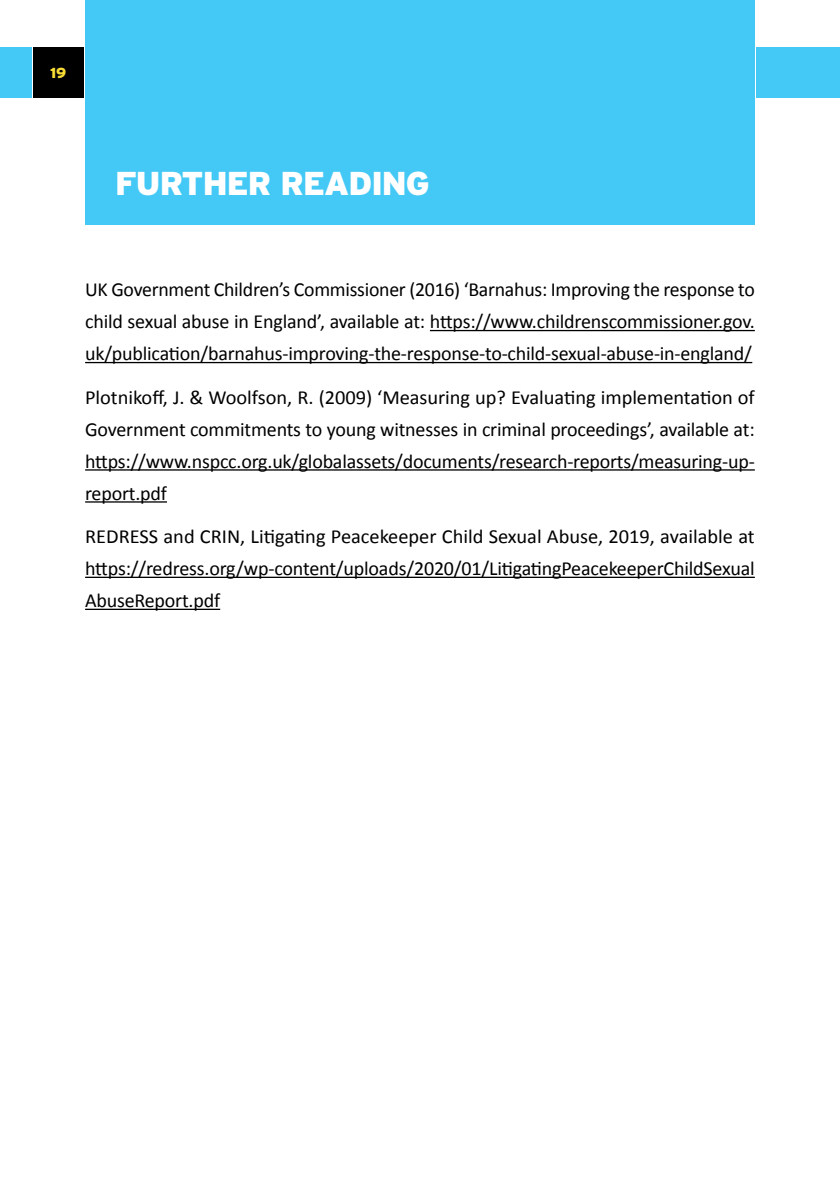
<style>
.page{position:relative;width:840px;height:1191px;background:#fff}
.page>*{position:absolute;margin:0;border:0;box-sizing:border-box;transform-origin:0 0}
.t1{font:900 33px "Interstate";letter-spacing:-.03em;color:#fff}
.t2{font:20px/32px "Calibri";letter-spacing:-.01em;color:#000;text-align:justify}
.t3{font:900 14.6px "Interstate";color:#fadd36}
</style>
<div class="page">
<div style="left:755px;top:47px;width:84px;height:51px;background:#44c8f5"></div>
<div style="left:0;top:47px;width:31px;height:51px;background:#44c8f5"></div>
<div style="left:33px;top:47px;width:51px;height:51px;background:#000"></div>
<div style="left:85px;top:0;width:669px;height:224px;background:#44c8f5"></div>
<hr style="left:429px;top:330px;width:325px;height:1px;background:#000">
<hr style="left:85px;top:362px;width:666px;height:1px;background:#000">
<hr style="left:85px;top:469px;width:669px;height:1px;background:#000">
<hr style="left:85px;top:501px;width:82px;height:1px;background:#000">
<hr style="left:85px;top:576px;width:669px;height:2px;background:#000">
<hr style="left:85px;top:608px;width:135px;height:2px;background:#000">
<p class="t3" style="left:50px;top:65px;width:18px">19</p>
<h1 class="t1" style="left:115px;top:164px;width:316px">FURTHER READING</h1>
<p class="t2" style="left:85px;top:274px;width:671px">UK Government Children’s Commissioner (2016) ‘Barnahus: Improving the response to child sexual abuse in England’, available at: https://www.childrenscommissioner.gov. uk/publication/barnahus-improving-the-response-to-child-sexual-abuse-in-england/</p>
<p class="t2" style="left:85px;top:381px;width:670px">Plotnikoff, J. &amp; Woolfson, R. (2009) ‘Measuring up? Evaluating implementation of Government commitments to young witnesses in criminal proceedings’, available at: https://www.nspcc.org.uk/globalassets/documents/research-reports/measuring-up&shy;report.pdf</p>
<p class="t2" style="left:85px;top:520px;width:670px">REDRESS and CRIN, Litigating Peacekeeper Child Sexual Abuse, 2019, available at https://redress.org/wp-content/uploads/2020/01/LitigatingPeacekeeperChildSexual AbuseReport.pdf</p>
</div>
